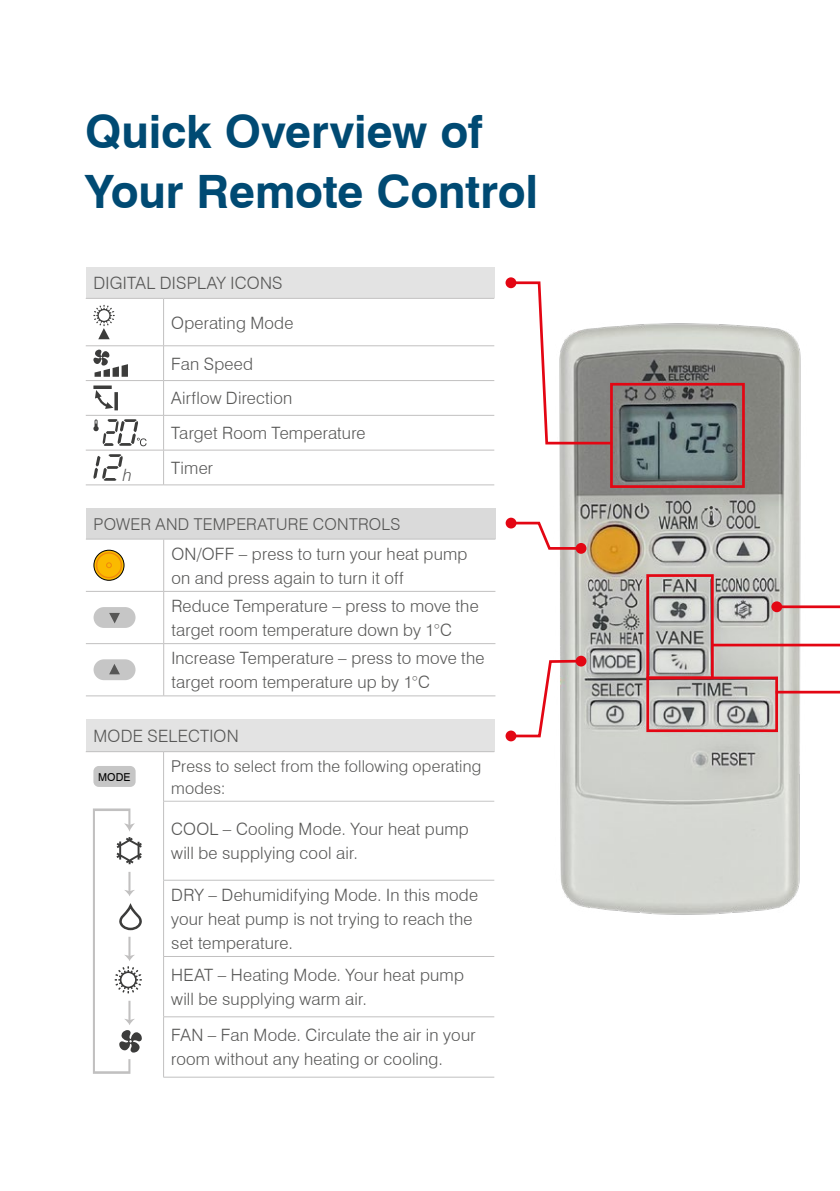
<style>
.page{position:relative;width:840px;height:1191px;background:#fff}
.page>*{position:absolute;margin:0;border:0;box-sizing:border-box;transform-origin:0 0}
.t1{font:700 46px/60px "Swiss 721 BT";letter-spacing:-.005em;color:#004a73}
.t2{font:300 17px/24px "Swiss 721 BT";letter-spacing:.01em;color:#575756}
.t3{font:italic 300 17px "Swiss 721 BT";color:#575756}
.t4{font:300 16.4px/21.8px "Swiss 721 BT";letter-spacing:.015em;color:#575756}
.t5{font:10.8px "Swiss 721 BT";color:#000}
</style>
<div class="page">
<img style="left:559px;top:323px;width:242px;height:592px">
<svg style="left:509px;top:520px;width:74px;height:31px"></svg>
<div style="left:575px;top:543px;width:11px;height:11px;background:#e30613;border-radius:50%"></div>
<div style="left:505px;top:517px;width:11px;height:11px;background:#e30613;border-radius:50%"></div>
<svg style="left:514px;top:658px;width:69px;height:80px"></svg>
<div style="left:575px;top:655px;width:11px;height:11px;background:#e30613;border-radius:50%"></div>
<div style="left:505px;top:730px;width:11px;height:11px;background:#e30613;border-radius:50%"></div>
<div style="left:646px;top:676px;width:131px;height:56px;border:3px solid #e30613"></div>
<div style="left:646px;top:574px;width:67px;height:105px;border:3px solid #e30613"></div>
<div style="left:609px;top:383px;width:135px;height:105px;border:3px solid #e30613"></div>
<div style="left:86px;top:508px;width:409px;height:31px;background:#dadada"></div>
<hr style="left:86px;top:539px;width:78px;height:1px;background:#c1c0c0">
<hr style="left:164px;top:539px;width:331px;height:1px;background:#c1c0c0">
<hr style="left:163px;top:539px;width:1px;height:52px;background:#c1c0c0">
<hr style="left:86px;top:591px;width:78px;height:1px;background:#c1c0c0">
<hr style="left:164px;top:591px;width:331px;height:1px;background:#c1c0c0">
<hr style="left:163px;top:591px;width:1px;height:52px;background:#c1c0c0">
<hr style="left:86px;top:643px;width:78px;height:1px;background:#c1c0c0">
<hr style="left:86px;top:695px;width:78px;height:1px;background:#c1c0c0">
<hr style="left:164px;top:643px;width:331px;height:1px;background:#c1c0c0">
<hr style="left:163px;top:644px;width:1px;height:51px;background:#c1c0c0">
<hr style="left:164px;top:695px;width:331px;height:1px;background:#c1c0c0">
<svg style="left:94px;top:550px;width:30px;height:30px"></svg>
<div style="left:93px;top:550px;width:31px;height:30px;border:1px solid #000;border-radius:50%"></div>
<div style="left:96px;top:552px;width:26px;height:26px;border:1px solid #f18a0b;border-radius:50%"></div>
<svg style="left:106px;top:562px;width:6px;height:6px"></svg>
<div style="left:93px;top:607px;width:42px;height:21px;background:#c6c6c6;border-radius:10px"></div>
<svg style="left:109px;top:613px;width:11px;height:10px"></svg>
<div style="left:93px;top:659px;width:42px;height:21px;background:#c6c6c6;border-radius:10px"></div>
<svg style="left:109px;top:664px;width:11px;height:10px"></svg>
<div style="left:86px;top:719px;width:408px;height:32px;background:#e3e3e3"></div>
<hr style="left:163px;top:751px;width:331px;height:1px;background:#c1c0c0">
<hr style="left:163px;top:801px;width:1px;height:79px;background:#c1c0c0">
<hr style="left:163px;top:880px;width:331px;height:1px;background:#c1c0c0">
<hr style="left:163px;top:880px;width:1px;height:76px;background:#c1c0c0">
<hr style="left:163px;top:956px;width:331px;height:1px;background:#c1c0c0">
<hr style="left:163px;top:956px;width:1px;height:60px;background:#c1c0c0">
<hr style="left:163px;top:1016px;width:331px;height:1px;background:#c1c0c0">
<hr style="left:163px;top:1017px;width:1px;height:59px;background:#c1c0c0">
<hr style="left:163px;top:1076px;width:331px;height:1px;background:#c1c0c0">
<hr style="left:86px;top:751px;width:77px;height:1px;background:#c1c0c0">
<hr style="left:163px;top:752px;width:1px;height:49px;background:#c1c0c0">
<hr style="left:164px;top:801px;width:330px;height:1px;background:#c6c6c6">
<div style="left:93px;top:766px;width:42px;height:21px;background:#c6c6c6;border-radius:5px"></div>
<svg style="left:93px;top:808px;width:49px;height:265px"></svg>
<div style="left:86px;top:267px;width:408px;height:31px;background:#e3e3e3"></div>
<hr style="left:86px;top:298px;width:77px;height:1px;background:#c1c0c0">
<hr style="left:163px;top:298px;width:331px;height:1px;background:#c1c0c0">
<hr style="left:163px;top:299px;width:1px;height:46px;background:#c1c0c0">
<hr style="left:86px;top:345px;width:77px;height:1px;background:#c1c0c0">
<hr style="left:163px;top:345px;width:331px;height:1px;background:#c1c0c0">
<hr style="left:163px;top:346px;width:1px;height:34px;background:#c1c0c0">
<hr style="left:86px;top:380px;width:77px;height:1px;background:#c1c0c0">
<hr style="left:163px;top:380px;width:331px;height:1px;background:#c1c0c0">
<hr style="left:163px;top:381px;width:1px;height:34px;background:#c1c0c0">
<hr style="left:86px;top:415px;width:77px;height:1px;background:#c1c0c0">
<hr style="left:163px;top:415px;width:331px;height:1px;background:#c1c0c0">
<hr style="left:163px;top:415px;width:1px;height:35px;background:#c1c0c0">
<hr style="left:86px;top:450px;width:77px;height:1px;background:#c1c0c0">
<hr style="left:163px;top:450px;width:331px;height:1px;background:#c1c0c0">
<hr style="left:163px;top:450px;width:1px;height:34px;background:#c1c0c0">
<hr style="left:86px;top:484px;width:77px;height:1px;background:#c1c0c0">
<hr style="left:163px;top:484px;width:331px;height:1px;background:#c1c0c0">
<svg style="left:93px;top:305px;width:22px;height:34px"></svg>
<svg style="left:93px;top:349px;width:35px;height:28px"></svg>
<svg style="left:114px;top:392px;width:4px;height:18px"></svg>
<svg style="left:93px;top:385px;width:19px;height:4px"></svg>
<svg style="left:95px;top:390px;width:18px;height:19px"></svg>
<svg style="left:93px;top:419px;width:53px;height:27px"></svg>
<svg style="left:93px;top:454px;width:30px;height:27px"></svg>
<svg style="left:510px;top:281px;width:104px;height:165px"></svg>
<div style="left:505px;top:277px;width:11px;height:11px;background:#e30613;border-radius:50%"></div>
<svg style="left:709px;top:323px;width:130px;height:325px"></svg>
<svg style="left:772px;top:689px;width:67px;height:68px"></svg>
<h1 class="t1" style="left:85px;top:100px;width:454px">Quick Overview of<br>Your Remote Control</h1>
<p class="t2" style="left:93px;top:271px;width:190px">DIGITAL DISPLAY ICONS</p>
<p class="t2" style="left:171px;top:310px;width:124px">Operating Mode</p>
<p class="t2" style="left:171px;top:346px;width:196px;line-height:34.8px">Fan Speed<br>Airflow Direction<br>Target Room Temperature</p>
<p class="t3" style="left:123px;top:464px;width:11px">h</p>
<p class="t2" style="left:171px;top:456px;width:43px">Timer</p>
<p class="t4" style="left:93px;top:513px;width:308px">POWER AND TEMPERATURE CONTROLS</p>
<p class="t2" style="left:171px;top:541px;width:297px">ON/OFF – press to turn your heat pump on and press again to turn it off</p>
<p class="t2" style="left:171px;top:594px;width:308px">Reduce Temperature – press to move the target room temperature down by 1°C</p>
<p class="t2" style="left:171px;top:646px;width:314px">Increase Temperature – press to move the target room temperature up by 1°C</p>
<p class="t2" style="left:93px;top:723px;width:147px">MODE SELECTION</p>
<p class="t5" style="left:98px;top:769px;width:34px">MODE</p>
<p class="t4" style="left:171px;top:755px;width:311px">Press to select from the following operating modes:</p>
<p class="t2" style="left:171px;top:817px;width:299px">COOL – Cooling Mode. Your heat pump will be supplying cool air.</p>
<p class="t2" style="left:171px;top:882px;width:308px">DRY – Dehumidifying Mode. In this mode your heat pump is not trying to reach the set temperature.</p>
<p class="t2" style="left:171px;top:963px;width:294px">HEAT – Heating Mode. Your heat pump will be supplying warm air.</p>
<p class="t2" style="left:171px;top:1023px;width:306px">FAN – Fan Mode. Circulate the air in your room without any heating or cooling.</p>
</div>
